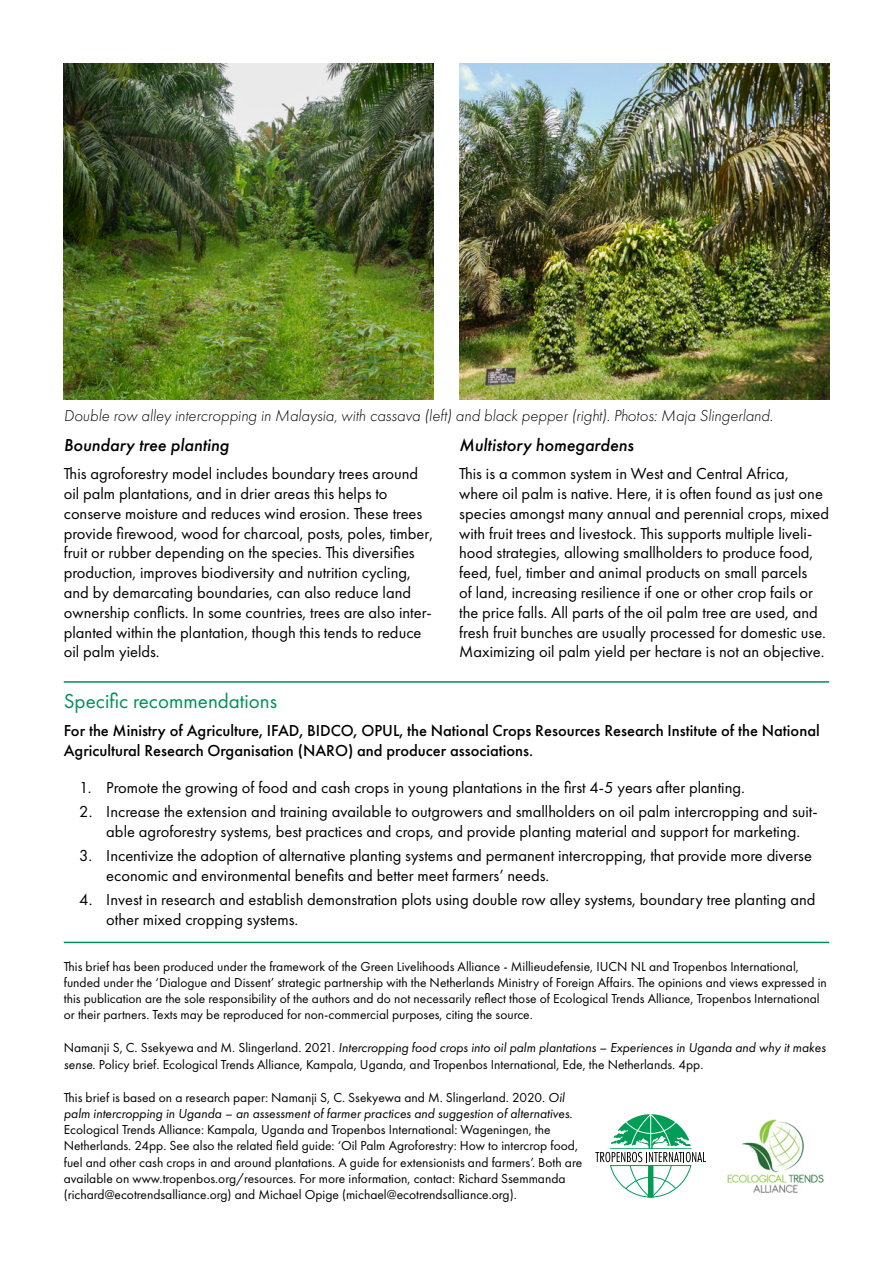
<style>
.page{position:relative;width:893px;height:1263px;background:#fff}
.page>*{position:absolute;margin:0;border:0;box-sizing:border-box;transform-origin:0 0}
.Heading{font:21px "Futura PT";color:#009055}
.heading2{font:italic 500 18px "Futura PT";color:#000}
.Body{font:16.5px/19.8px "Futura PT";color:#000}
.Body-2{font:500 16.5px/19.8px "Futura PT";color:#000}
.Body-3{font:italic 300 16.5px "Futura PT";color:#000}
.Body-4{font:13.5px/16.2px "Futura PT";color:#000}
.s1{font-style:italic}
</style>
<div class="page">
<hr style="left:64px;top:681px;width:765px;height:2px;background:#009055">
<hr style="left:64px;top:942px;width:765px;height:1px;background:#009055">
<img style="left:64px;top:64px;width:370px;height:336px">
<img style="left:459px;top:64px;width:370px;height:336px">
<svg style="left:595px;top:1114px;width:111px;height:84px"></svg>
<img style="left:727px;top:1119px;width:97px;height:74px">
<p class="Body-3" style="left:64px;top:406px;width:711px">Double row alley intercropping in Malaysia, with cassava (left) and black pepper (right). Photos: Maja Slingerland.</p>
<p class="heading2" style="left:64px;top:434px;width:167px">Boundary tree planting</p>
<p class="Body" style="left:64px;top:464px;width:371px">This agroforestry model includes boundary trees around oil palm plantations, and in drier areas this helps to conserve moisture and reduces wind erosion. These trees provide firewood, wood for charcoal, posts, poles, timber, fruit or rubber depending on the species. This diversifies production, improves biodiversity and nutrition cycling, and by demarcating boundaries, can also reduce land ownership conflicts. In some countries, trees are also inter&shy;planted within the plantation, though this tends to reduce oil palm yields.</p>
<p class="heading2" style="left:459px;top:434px;width:176px">Multistory homegardens</p>
<p class="Body" style="left:459px;top:464px;width:371px">This is a common system in West and Central Africa, where oil palm is native. Here, it is often found as just one species amongst many annual and perennial crops, mixed with fruit trees and livestock. This supports multiple liveli&shy;hood strategies, allowing smallholders to produce food, feed, fuel, timber and animal products on small parcels<br>of land, increasing resilience if one or other crop fails or the price falls. All parts of the oil palm tree are used, and fresh fruit bunches are usually processed for domestic use.<br>Maximizing oil palm yield per hectare is not an objective.</p>
<p class="Heading" style="left:64px;top:689px;width:215px">Specific recommendations</p>
<p class="Body-2" style="left:64px;top:721px;width:757px">For the Ministry of Agriculture, IFAD, BIDCO, OPUL, the National Crops Resources Research Institute of the National<br>Agricultural Research Organisation (NARO) and producer associations.</p>
<p class="Body" style="left:79px;top:778px;width:667px">1. Promote the growing of food and cash crops in young plantations in the first 4-5 years after planting.</p>
<p class="Body" style="left:79px;top:802px;width:740px;text-align:center">2. Increase the extension and training available to outgrowers and smallholders on oil palm intercropping and suit&shy;able agroforestry systems, best practices and crops, and provide planting material and support for marketing.</p>
<p class="Body" style="left:106px;top:845px;width:707px;text-indent:-27px">3. Incentivize the adoption of alternative planting systems and permanent intercropping, that provide more diverse economic and environmental benefits and better meet farmers’ needs.</p>
<p class="Body" style="left:106px;top:889px;width:711px;text-indent:-27px">4. Invest in research and establish demonstration plots using double row alley systems, boundary tree planting and other mixed cropping systems.</p>
<p class="Body-4" style="left:64px;top:958px;width:764px">This brief has been produced under the framework of the Green Livelihoods Alliance - Millieudefensie, IUCN NL and Tropenbos International, funded under the ‘Dialogue and Dissent’ strategic partnership with the Netherlands Ministry of Foreign Affairs. The opinions and views expressed in this publication are the sole responsibility of the authors and do not necessarily reflect those of Ecological Trends Alliance, Tropenbos International or their partners. Texts may be reproduced for non-commercial purposes, citing the source.</p>
<p class="Body-4" style="left:64px;top:1040px;width:763px">Namanji S, C. Ssekyewa and M. Slingerland. 2021. <span class="s1">Intercropping food crops into oil palm plantations – Experiences in Uganda and why it makes sense</span>. Policy brief. Ecological Trends Alliance, Kampala, Uganda, and Tropenbos International, Ede, the Netherlands. 4pp.</p>
<p class="Body-4" style="left:64px;top:1089px;width:520px">This brief is based on a research paper: Namanji S, C. Ssekyewa and M. Slingerland. 2020. <span class="s1">Oil palm intercropping in Uganda – an assessment of farmer practices and suggestion of alternatives</span>.<br>Ecological Trends Alliance: Kampala, Uganda and Tropenbos International: Wageningen, the Netherlands. 24pp. See also the related field guide: ‘Oil Palm Agroforestry: How to intercrop food, fuel and other cash crops in and around plantations. A guide for extensionists and farmers’. Both are available on www.tropenbos.org/resources. For more information, contact: Richard Ssemmanda (richard@ecotrendsalliance.org) and Michael Opige (michael@ecotrendsalliance.org).</p>
</div>
